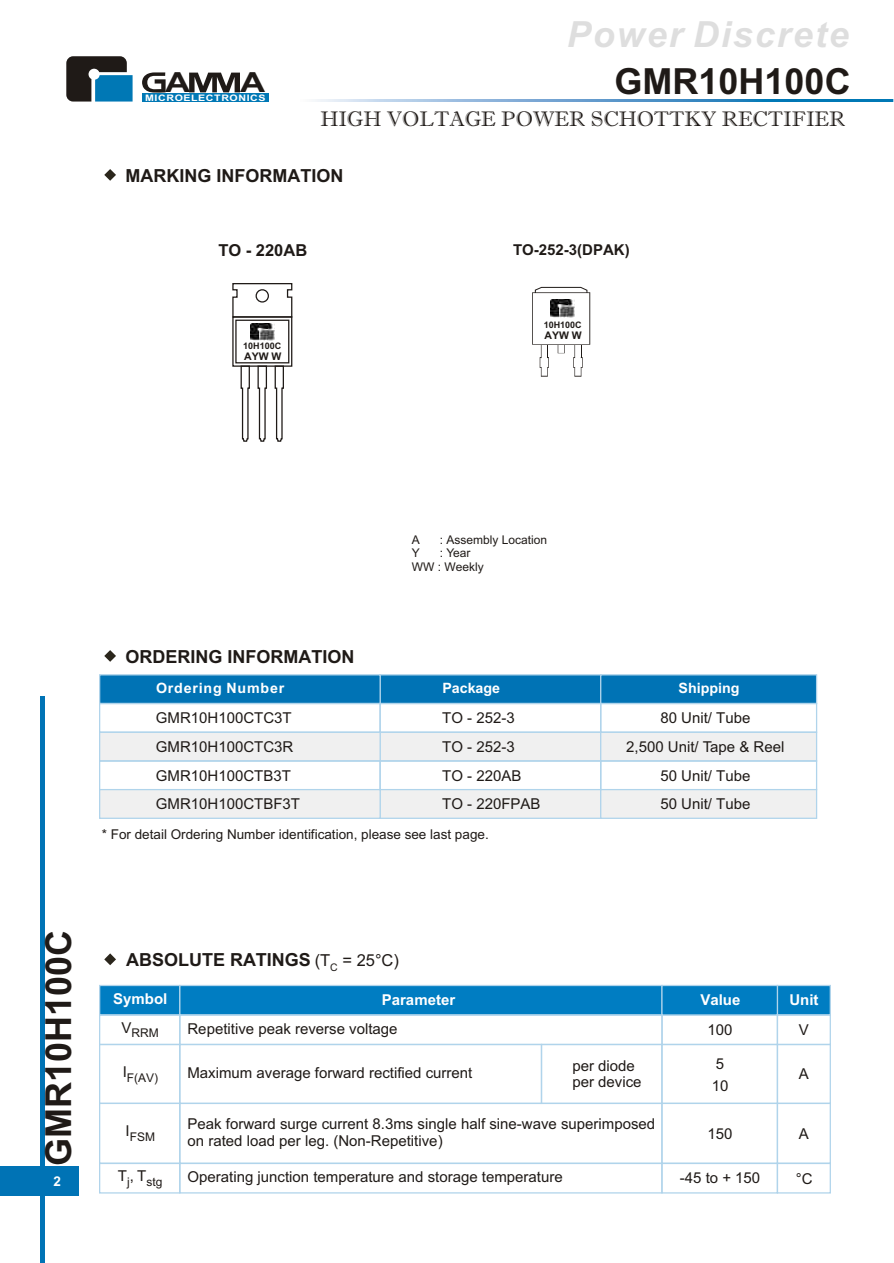
<style>
.page{position:relative;width:894px;height:1263px;background:#fff}
.page>*{position:absolute;margin:0;border:0;box-sizing:border-box;transform-origin:0 0}
.t1{font:700 36px "Arial CE";color:#1f1a17}
.t2{font:italic 700 36px "Arial";letter-spacing:.055em;color:#dedede}
.t3{font:700 27.75px "Arial";color:#1f1a17;scale:1.26 1}
.t4{font:21px "Imprint MT Shadow";color:#1f1a17}
.t5{font:700 18px "Arial CE";color:#1f1a17}
.t6{font:700 16.5px "Arial CE";color:#1f1a17}
.t7{font:15px/16.8px "Arial CE";color:#1f1a17}
.t8{font:700 15px "Arial CE";color:#fff}
.t9{font:700 15px "Arial CE";color:#1f1a17}
.t10{font:700 14.25px "Arial CE";color:#fff}
.t11{font:700 14.25px "Arial CE";letter-spacing:.055em;color:#fff}
.t12{font:13.5px "Arial CE";color:#1f1a17}
.t13{font:700 13.5px "Arial CE";color:#fff}
.t14{font:12px/13.4px "Arial CE";color:#1f1a17}
.t15{font:700 10.5px "Arial CE";color:#1f1a17}
.t16{font:10.5px "Arial CE";color:#1f1a17}
.t17{font:700 9px "Arial CE";letter-spacing:.055em;color:#fff;scale:1.19 1}
.t18{font:700 9px "Arial CE";color:#1f1a17}
.s1{font-weight:400;font-size:16.5px}
</style>
<div class="page">
<svg style="left:240px;top:367px;width:10px;height:75px"></svg>
<svg style="left:274px;top:367px;width:10px;height:75px"></svg>
<svg style="left:257px;top:367px;width:10px;height:75px"></svg>
<div style="left:232px;top:316px;width:60px;height:51px;border:1px solid #1f1a17"></div>
<div style="left:235px;top:320px;width:54px;height:43px;border:1px solid #1f1a17"></div>
<img style="left:250px;top:324px;width:24px;height:17px">
<div style="left:379px;top:674px;width:222px;height:30px;background:#0073b5;border:1px solid #b0d4eb"></div>
<div style="left:379px;top:703px;width:222px;height:30px;border:1px solid #b0d4eb"></div>
<div style="left:379px;top:732px;width:222px;height:30px;background:#f0f0f0;border:1px solid #b0d4eb"></div>
<div style="left:379px;top:760px;width:222px;height:30px;border:1px solid #b0d4eb"></div>
<div style="left:379px;top:789px;width:222px;height:30px;background:#f0f0f0;border:1px solid #b0d4eb"></div>
<div style="left:600px;top:674px;width:217px;height:30px;background:#0073b5;border:1px solid #b0d4eb"></div>
<div style="left:600px;top:703px;width:217px;height:30px;border:1px solid #b0d4eb"></div>
<div style="left:600px;top:732px;width:217px;height:30px;background:#f0f0f0;border:1px solid #b0d4eb"></div>
<div style="left:600px;top:760px;width:217px;height:30px;border:1px solid #b0d4eb"></div>
<div style="left:600px;top:789px;width:217px;height:30px;background:#f0f0f0;border:1px solid #b0d4eb"></div>
<div style="left:99px;top:674px;width:282px;height:30px;background:#0073b5;border:1px solid #b0d4eb"></div>
<div style="left:99px;top:703px;width:282px;height:30px;border:1px solid #b0d4eb"></div>
<div style="left:99px;top:732px;width:282px;height:30px;background:#f0f0f0;border:1px solid #b0d4eb"></div>
<div style="left:99px;top:760px;width:282px;height:30px;border:1px solid #b0d4eb"></div>
<div style="left:99px;top:789px;width:282px;height:30px;background:#f0f0f0;border:1px solid #b0d4eb"></div>
<div style="left:0;top:1166px;width:78px;height:30px;background:#0073b5"></div>
<div style="left:40px;top:697px;width:5px;height:566px;background:#0073b5"></div>
<svg style="left:104px;top:169px;width:12px;height:12px"></svg>
<svg style="left:104px;top:650px;width:12px;height:12px"></svg>
<svg style="left:532px;top:286px;width:58px;height:91px"></svg>
<img style="left:550px;top:300px;width:25px;height:17px">
<svg style="left:232px;top:283px;width:61px;height:35px"></svg>
<div style="left:99px;top:1103px;width:81px;height:61px;border:1px solid #b0d4eb"></div>
<div style="left:99px;top:985px;width:81px;height:31px;background:#007dc2;border:1px solid #b0d4eb"></div>
<div style="left:99px;top:1014px;width:81px;height:31px;border:1px solid #b0d4eb"></div>
<div style="left:179px;top:985px;width:484px;height:31px;background:#007dc2;border:1px solid #b0d4eb"></div>
<div style="left:179px;top:1014px;width:484px;height:31px;border:1px solid #b0d4eb"></div>
<div style="left:777px;top:985px;width:54px;height:31px;background:#007dc2;border:1px solid #b0d4eb"></div>
<div style="left:777px;top:1014px;width:54px;height:31px;border:1px solid #b0d4eb"></div>
<div style="left:661px;top:1014px;width:117px;height:31px;border:1px solid #b0d4eb"></div>
<div style="left:661px;top:985px;width:117px;height:31px;background:#007dc2;border:1px solid #b0d4eb"></div>
<div style="left:99px;top:1044px;width:81px;height:60px;border:1px solid #b0d4eb"></div>
<div style="left:661px;top:1044px;width:117px;height:60px;border:1px solid #b0d4eb"></div>
<div style="left:777px;top:1044px;width:54px;height:60px;border:1px solid #b0d4eb"></div>
<div style="left:99px;top:1163px;width:81px;height:31px;border:1px solid #b0d4eb"></div>
<div style="left:777px;top:1103px;width:54px;height:61px;border:1px solid #b0d4eb"></div>
<div style="left:777px;top:1163px;width:54px;height:31px;border:1px solid #b0d4eb"></div>
<div style="left:661px;top:1103px;width:117px;height:61px;border:1px solid #b0d4eb"></div>
<div style="left:661px;top:1163px;width:117px;height:31px;border:1px solid #b0d4eb"></div>
<svg style="left:104px;top:953px;width:12px;height:12px"></svg>
<svg style="left:179px;top:1043px;width:484px;height:151px"></svg>
<svg style="left:66px;top:56px;width:67px;height:46px;background:#375b6c"></svg>
<svg style="left:142px;top:72px;width:24px;height:21px"></svg>
<svg style="left:189px;top:73px;width:51px;height:19px"></svg>
<div style="left:142px;top:93px;width:126px;height:9px;background:#0078b5"></div>
<hr style="left:797px;top:99px;width:96px;height:3px;background:#0078b5">
<img style="left:315px;top:99px;width:482px;height:3px">
<h1 class="t2" style="left:567px;top:21px;width:284px">Power Discrete</h1>
<h2 class="t3" style="left:165px;top:72px;width:21px">A</h2>
<h2 class="t3" style="left:240px;top:72px;width:21px">A</h2>
<h1 class="t1" style="left:615px;top:68px;width:238px">GMR10H100C</h1>
<p class="t17" style="left:145px;top:94px;width:103px">MICROELECTRONICS</p>
<h3 class="t4" style="left:320px;top:111px;width:526px">HIGH VOLTAGE POWER SCHOTTKY RECTIFIER</h3>
<p class="t5" style="left:126px;top:169px;width:219px">MARKING INFORMATION</p>
<p class="t6" style="left:218px;top:244px;width:90px">TO - 220AB</p>
<p class="t18" style="left:243px;top:342px;width:40px">10H100C</p>
<p class="t15" style="left:244px;top:353px;width:39px">AYW W</p>
<p class="t9" style="left:513px;top:244px;width:118px">TO-252-3(DPAK)</p>
<p class="t18" style="left:544px;top:321px;width:39px">10H100C</p>
<p class="t15" style="left:545px;top:331px;width:39px">AYW W</p>
<p class="t5" style="left:126px;top:650px;width:230px">ORDERING INFORMATION</p>
<p class="t14" style="left:412px;top:534px;width:10px">A</p>
<p class="t14" style="left:440px;top:534px;width:109px">: Assembly Location</p>
<p class="t14" style="left:412px;top:548px;width:10px">Y</p>
<p class="t14" style="left:412px;top:548px;width:73px;text-indent:28px">: Year<br>WW : Weekly</p>
<p class="t11" style="left:156px;top:682px;width:130px">Ordering Number</p>
<p class="t10" style="left:442px;top:682px;width:59px">Package</p>
<p class="t10" style="left:679px;top:682px;width:62px">Shipping</p>
<p class="t7" style="left:156px;top:711px;width:137px">GMR10H100CTC3T</p>
<p class="t7" style="left:442px;top:711px;width:74px">TO - 252-3</p>
<p class="t7" style="left:660px;top:711px;width:92px">80 Unit/ Tube</p>
<p class="t7" style="left:156px;top:740px;width:139px">GMR10H100CTC3R</p>
<p class="t7" style="left:442px;top:740px;width:74px">TO - 252-3</p>
<p class="t7" style="left:626px;top:740px;width:160px">2,500 Unit/ Tape &amp; Reel</p>
<p class="t7" style="left:156px;top:768px;width:137px">GMR10H100CTB3T</p>
<p class="t7" style="left:442px;top:768px;width:81px">TO - 220AB</p>
<p class="t7" style="left:660px;top:768px;width:92px">50 Unit/ Tube</p>
<p class="t7" style="left:156px;top:797px;width:146px">GMR10H100CTBF3T</p>
<p class="t7" style="left:442px;top:797px;width:100px">TO - 220FPAB</p>
<p class="t7" style="left:660px;top:797px;width:92px">50 Unit/ Tube</p>
<p class="t12" style="left:102px;top:829px;width:388px">* For detail Ordering Number identification, please see last page.</p>
<h1 class="t1" style="left:45px;top:1166px;width:238px;rotate:-90deg">GMR10H100C</h1>
<p class="t13" style="left:53px;top:1176px;width:9px">2</p>
<p class="t5" style="left:126px;top:953px;width:275px">ABSOLUTE RATINGS <span class="s1">(T = 25°C)</span></p>
<p class="t16" style="left:330px;top:963px;width:9px">C</p>
<p class="t8" style="left:113px;top:993px;width:56px">Symbol</p>
<p class="t8" style="left:382px;top:995px;width:75px">Parameter</p>
<p class="t8" style="left:700px;top:995px;width:42px">Value</p>
<p class="t8" style="left:789px;top:995px;width:31px">Unit</p>
<p class="t14" style="left:122px;top:1028px;width:39px"><sup>V</sup>RRM</p>
<p class="t14" style="left:123px;top:1072px;width:37px"><sup>I</sup>F(AV)</p>
<p class="t7" style="left:188px;top:1021px;width:212px">Repetitive peak reverse voltage</p>
<p class="t7" style="left:708px;top:1023px;width:27px">100</p>
<p class="t7" style="left:712px;top:1055px;width:18px;line-height:21.8px">5<br>10</p>
<p class="t7" style="left:799px;top:1023px;width:12px">V</p>
<p class="t7" style="left:799px;top:1067px;width:12px">A</p>
<p class="t7" style="left:572px;top:1058px;width:71px">per diode per device</p>
<p class="t7" style="left:188px;top:1117px;width:469px">Peak forward surge current 8.3ms single half sine-wave superimposed on rated load per leg. (Non-Repetitive)</p>
<p class="t7" style="left:188px;top:1170px;width:377px">Operating junction temperature and storage temperature</p>
<p class="t7" style="left:188px;top:1066px;width:286px">Maximum average forward rectified current</p>
<p class="t14" style="left:126px;top:1131px;width:31px"><sup>I</sup>FSM</p>
<p class="t7" style="left:708px;top:1126px;width:27px">150</p>
<p class="t7" style="left:799px;top:1126px;width:12px">A</p>
<p class="t14" style="left:118px;top:1176px;width:46px"><sup>T</sup> <sup>,</sup>j <sup>T</sup>stg</p>
<p class="t7" style="left:796px;top:1171px;width:18px">°C</p>
<p class="t7" style="left:680px;top:1171px;width:82px">-45 to + 150</p>
</div>
